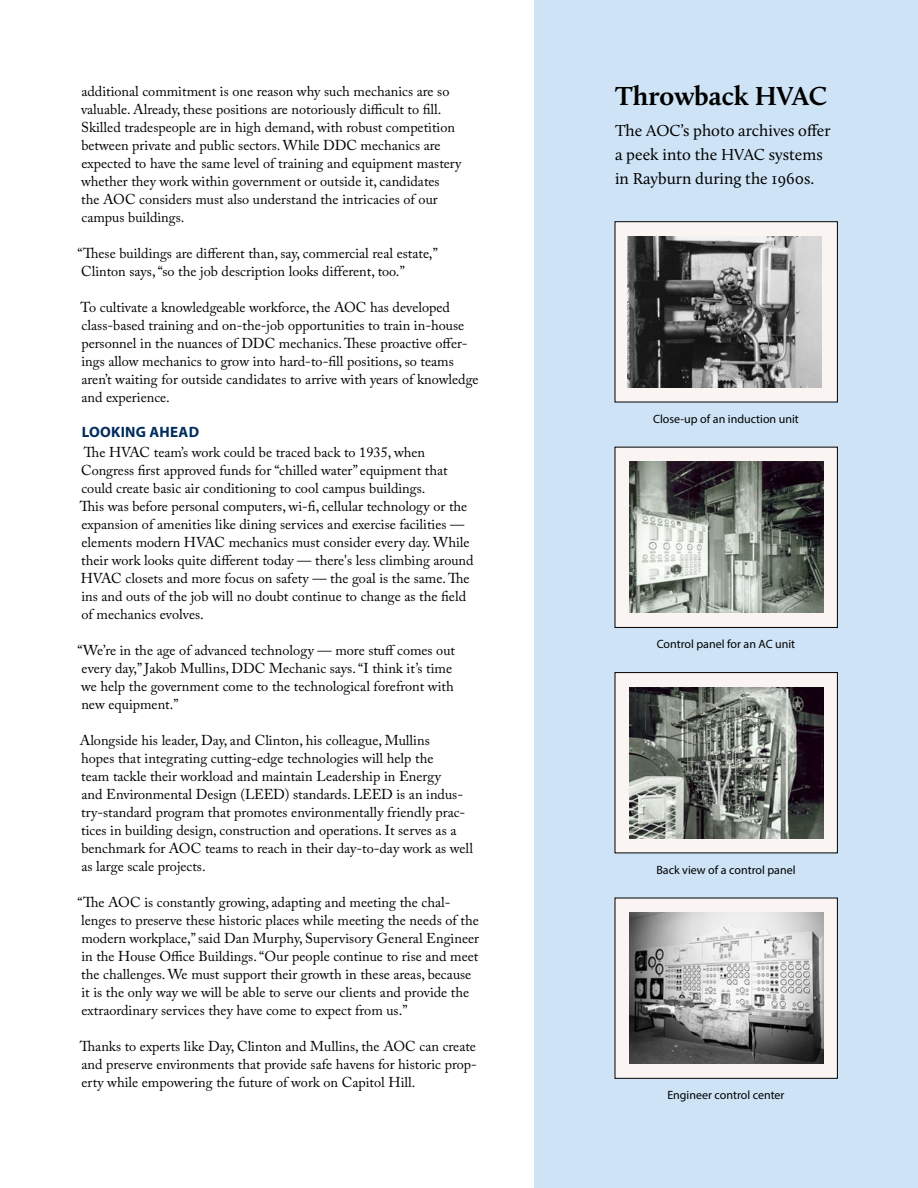
<style>
.page{position:relative;width:918px;height:1188px;background:#fff}
.page>*{position:absolute;margin:0;border:0;box-sizing:border-box;transform-origin:0 0}
.t1{font:700 27px "Calluna";color:#000}
.t2{font:16.5px/24px "Calluna";color:#000}
.t3{font:700 15px "Myriad Pro";letter-spacing:.02em;color:#002d5d}
.t4{font:14.25px/18px "Adobe Caslon Pro";color:#000}
.t5{font:12px "Myriad Pro";color:#000}
</style>
<div class="page">
<div style="left:534px;top:0;width:384px;height:1188px;background:#cee4f6"></div>
<div style="left:615px;top:222px;width:222px;height:180px;background:#faf5f2"></div>
<div style="left:615px;top:221px;width:223px;height:181px;border:1px solid #000"></div>
<img style="left:627px;top:236px;width:194px;height:151px">
<div style="left:615px;top:447px;width:222px;height:180px;background:#faf5f2"></div>
<div style="left:615px;top:447px;width:223px;height:181px;border:1px solid #000"></div>
<img style="left:629px;top:462px;width:194px;height:151px">
<div style="left:615px;top:673px;width:222px;height:180px;background:#faf5f2"></div>
<div style="left:615px;top:672px;width:223px;height:181px;border:1px solid #000"></div>
<img style="left:629px;top:687px;width:194px;height:151px">
<div style="left:615px;top:898px;width:222px;height:180px;background:#faf5f2"></div>
<div style="left:615px;top:898px;width:223px;height:181px;border:1px solid #000"></div>
<img style="left:629px;top:913px;width:194px;height:151px">
<p class="t4" style="left:81px;top:82px;width:382px">additional commitment is one reason why such mechanics are so valuable. Already, these positions are notoriously difficult to fill.<br>Skilled tradespeople are in high demand, with robust competition between private and public sectors. While DDC mechanics are expected to have the same level of training and equipment mastery whether they work within government or outside it, candidates<br>the AOC considers must also understand the intricacies of our campus buildings.</p>
<p class="t4" style="left:77px;top:244px;width:362px">“These buildings are different than, say, commercial real estate,”<br>Clinton says, “so the job description looks different, too.”</p>
<p class="t4" style="left:80px;top:298px;width:400px">To cultivate a knowledgeable workforce, the AOC has developed class-based training and on-the-job opportunities to train in-house personnel in the nuances of DDC mechanics. These proactive offer&shy;ings allow mechanics to grow into hard-to-fill positions, so teams aren’t waiting for outside candidates to arrive with years of knowledge and experience.</p>
<h3 class="t3" style="left:82px;top:422px;width:119px">LOOKING AHEAD</h3>
<p class="t4" style="left:80px;top:443px;width:395px">The HVAC team’s work could be traced back to 1935, when Congress first approved funds for “chilled water” equipment that could create basic air conditioning to cool campus buildings.<br>This was before personal computers, wi-fi, cellular technology or the expansion of amenities like dining services and exercise facilities — elements modern HVAC mechanics must consider every day. While their work looks quite different today — there's less climbing around HVAC closets and more focus on safety — the goal is the same. The ins and outs of the job will no doubt continue to change as the field of mechanics evolves.</p>
<p class="t4" style="left:77px;top:641px;width:379px">“We’re in the age of advanced technology — more stuff comes out every day,” Jakob Mullins, DDC Mechanic says. “I think it’s time we help the government come to the technological forefront with new equipment.”</p>
<p class="t4" style="left:80px;top:731px;width:395px">Alongside his leader, Day, and Clinton, his colleague, Mullins<br>hopes that integrating cutting-edge technologies will help the<br>team tackle their workload and maintain Leadership in Energy<br>and Environmental Design (LEED) standards. LEED is an indus&shy;try-standard program that promotes environmentally friendly prac&shy;tices in building design, construction and operations. It serves as a benchmark for AOC teams to reach in their day-to-day work as well as large scale projects.</p>
<p class="t4" style="left:77px;top:893px;width:403px">“The AOC is constantly growing, adapting and meeting the chal&shy;lenges to preserve these historic places while meeting the needs of the modern workplace,” said Dan Murphy, Supervisory General Engineer in the House Office Buildings. “Our people continue to rise and meet the challenges. We must support their growth in these areas, because it is the only way we will be able to serve our clients and provide the extraordinary services they have come to expect from us.”</p>
<p class="t4" style="left:80px;top:1037px;width:399px;text-align:justify">Thanks to experts like Day, Clinton and Mullins, the AOC can create and preserve environments that provide safe havens for historic prop&shy;erty while empowering the future of work on Capitol Hill.</p>
<h3 class="t1" style="left:615px;top:79px;width:214px">Throwback HVAC</h3>
<p class="t2" style="left:615px;top:118px;width:217px">The AOC’s photo archives offer a peek into the HVAC systems in Rayburn during the 1960s.</p>
<p class="t5" style="left:653px;top:411px;width:147px">Close-up of an induction unit</p>
<p class="t5" style="left:657px;top:637px;width:140px">Control panel for an AC unit</p>
<p class="t5" style="left:656px;top:862px;width:141px">Back view of a control panel</p>
<p class="t5" style="left:667px;top:1088px;width:119px">Engineer control center</p>
</div>
